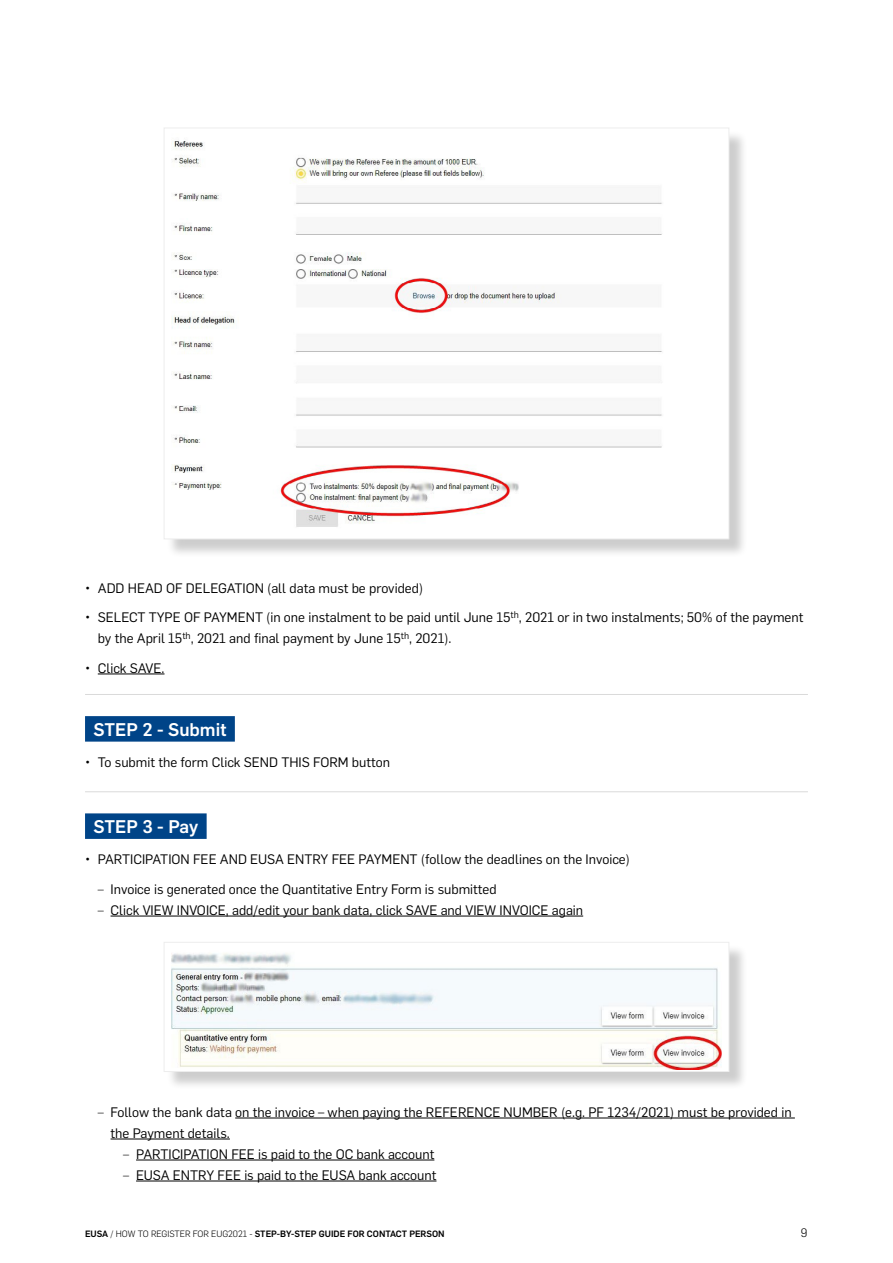
<style>
.page{position:relative;width:893px;height:1263px;background:#fff}
.page>*{position:absolute;margin:0;border:0;box-sizing:border-box;transform-origin:0 0}
.t1{font:500 18px "Flama";color:#fff}
.t2{font:13.5px/21px "Flama";color:#000}
.t3{font:300 12px "Flama";color:#000}
.t4{font:500 9px "Flama";color:#000}
.s1{font-weight:300}
</style>
<div class="page">
<hr style="left:98px;top:674px;width:67px;height:1px;background:#000">
<hr style="left:85px;top:694px;width:723px;height:1px;background:#dadada">
<div style="left:85px;top:716px;width:150px;height:26px;background:#048"></div>
<hr style="left:85px;top:791px;width:723px;height:1px;background:#dadada">
<div style="left:85px;top:813px;width:122px;height:26px;background:#048"></div>
<hr style="left:111px;top:916px;width:472px;height:1px;background:#000">
<hr style="left:235px;top:1118px;width:560px;height:1px;background:#000">
<hr style="left:111px;top:1139px;width:119px;height:1px;background:#000">
<hr style="left:136px;top:1160px;width:298px;height:1px;background:#000">
<hr style="left:136px;top:1181px;width:300px;height:1px;background:#000">
<div style="left:166px;top:130px;width:582px;height:428px;background:#000;opacity:.2"></div>
<div style="left:164px;top:128px;width:565px;height:411px;background:#fff"></div>
<img style="left:172px;top:141px;width:490px;height:386px">
<div style="left:166px;top:944px;width:582px;height:146px;background:#000;opacity:.2"></div>
<img style="left:171px;top:944px;width:551px;height:126px">
<div style="left:164px;top:942px;width:565px;height:130px;border:1px solid #ededed"></div>
<p class="t2" style="left:85px;top:576px;width:340px">• ADD HEAD OF DELEGATION (all data must be provided)</p>
<p class="t2" style="left:98px;top:606px;width:707px;text-indent:-13px">• SELECT TYPE OF PAYMENT (in one instalment to be paid until June 15<sup>th</sup>, 2021 or in two instalments; 50% of the payment by the April 15<sup>th</sup>, 2021 and final payment by June 15<sup>th</sup>, 2021).</p>
<p class="t2" style="left:85px;top:656px;width:81px">• Click SAVE.</p>
<h1 class="t1" style="left:94px;top:716px;width:134px">STEP 2 - Submit</h1>
<p class="t2" style="left:85px;top:751px;width:306px">• To submit the form Click SEND THIS FORM button</p>
<h1 class="t1" style="left:94px;top:814px;width:106px">STEP 3 - Pay</h1>
<p class="t2" style="left:85px;top:848px;width:546px">• PARTICIPATION FEE AND EUSA ENTRY FEE PAYMENT (follow the deadlines on the Invoice)</p>
<p class="t2" style="left:98px;top:877px;width:400px"><span class="s1">–</span> Invoice is generated once the Quantitative Entry Form is submitted</p>
<p class="t2" style="left:98px;top:898px;width:487px"><span class="s1">–</span> Click VIEW INVOICE, add/edit your bank data, click SAVE and VIEW INVOICE again</p>
<p class="t2" style="left:111px;top:1100px;width:683px;text-indent:-13px"><span class="s1">–</span> Follow the bank data on the invoice – when paying the REFERENCE NUMBER (e.g. PF 1234/2021) must be provided in the Payment details.</p>
<p class="t2" style="left:123px;top:1142px;width:313px"><span class="s1">–</span> PARTICIPATION FEE is paid to the OC bank account</p>
<p class="t2" style="left:123px;top:1163px;width:315px"><span class="s1">–</span> EUSA ENTRY FEE is paid to the EUSA bank account</p>
<p class="t4" style="left:85px;top:1228px;width:361px">EUSA <span class="s1">/ HOW TO REGISTER FOR EUG2021 -</span> STEP-BY-STEP GUIDE FOR CONTACT PERSON</p>
<p class="t3" style="left:801px;top:1225px;width:8px">9</p>
</div>
